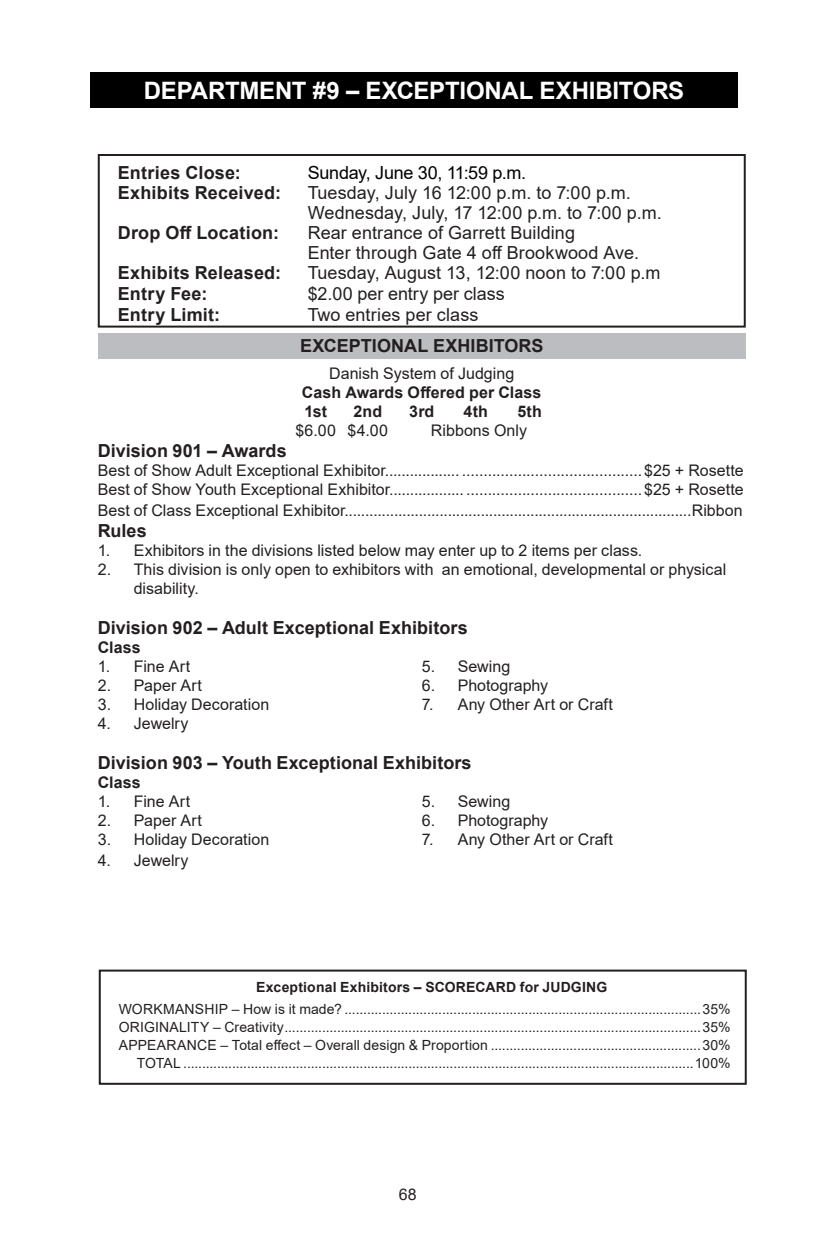
<style>
.page{position:relative;width:828px;height:1260px;background:#fff}
.page>*{position:absolute;margin:0;border:0;box-sizing:border-box;transform-origin:0 0}
.t1{font:700 24px "Arial";letter-spacing:-.01em;color:#fff}
.t2{font:18px/20px "Arial";letter-spacing:.005em;color:#231f20}
.t3{font:700 18px "Arial";letter-spacing:.005em;color:#231f20}
.t4{font:18px "Arial";letter-spacing:-.015em;color:#000}
.t5{font:16px/19px "Arial";color:#231f20}
.t6{font:700 16px/19px "Arial";letter-spacing:.01em;color:#231f20}
.t7{font:14px/18px "Arial";letter-spacing:.01em;color:#231f20;text-align:right}
.t8{font:700 14px "Arial";letter-spacing:.01em;color:#231f20}
</style>
<div class="page">
<div style="left:90px;top:72px;width:648px;height:36px;background:#000"></div>
<div style="left:98px;top:333px;width:648px;height:26px;background:#bcbdc0"></div>
<div style="left:98px;top:154px;width:648px;height:174px;border:2px solid #231f20"></div>
<div style="left:99px;top:970px;width:648px;height:115px;border:2px solid #231f20"></div>
<h1 class="t1" style="left:144px;top:74px;width:542px">DEPARTMENT #9 – EXCEPTIONAL EXHIBITORS</h1>
<p class="t3" style="left:118px;top:160px;width:125px">Entries Close:</p>
<p class="t4" style="left:308px;top:160px;width:220px">Sunday, June 30, 11:59 p.m.</p>
<p class="t3" style="left:118px;top:180px;width:165px">Exhibits Received:</p>
<p class="t2" style="left:308px;top:183px;width:356px">Tuesday, July 16 12:00 p.m. to 7:00 p.m.<br>Wednesday, July, 17 12:00 p.m. to 7:00 p.m.</p>
<p class="t3" style="left:118px;top:220px;width:163px">Drop Off Location:</p>
<p class="t2" style="left:308px;top:223px;width:333px">Rear entrance of Garrett Building<br>Enter through Gate 4 off Brookwood Ave.</p>
<p class="t3" style="left:118px;top:260px;width:165px">Exhibits Released:</p>
<p class="t2" style="left:308px;top:263px;width:354px">Tuesday, August 13, 12:00 noon to 7:00 p.m</p>
<p class="t3" style="left:118px;top:281px;width:91px">Entry Fee:</p>
<p class="t2" style="left:308px;top:284px;width:198px">$2.00 per entry per class</p>
<p class="t3" style="left:118px;top:302px;width:104px">Entry Limit:</p>
<p class="t2" style="left:308px;top:305px;width:172px">Two entries per class</p>
<p class="t3" style="left:300px;top:333px;width:245px">EXCEPTIONAL EXHIBITORS</p>
<p class="t5" style="left:329px;top:363px;width:186px">Danish System of Judging</p>
<p class="t6" style="left:302px;top:383px;width:241px">Cash Awards Offered per Class<br>1st</p>
<p class="t6" style="left:354px;top:402px;width:30px">2nd</p>
<p class="t6" style="left:409px;top:402px;width:27px">3rd</p>
<p class="t6" style="left:464px;top:402px;width:26px">4th</p>
<p class="t6" style="left:518px;top:402px;width:26px">5th</p>
<p class="t5" style="left:296px;top:420px;width:94px">$6.00 $4.00</p>
<p class="t5" style="left:431px;top:420px;width:98px">Ribbons Only</p>
<p class="t3" style="left:98px;top:438px;width:190px">Division 901 – Awards</p>
<p class="t5" style="left:98px;top:460px;width:647px">Best of Show Adult Exceptional Exhibitor.................. ..........................................$25 + Rosette<br>Best of Show Youth Exceptional Exhibitor.................. .........................................$25 + Rosette</p>
<p class="t5" style="left:98px;top:500px;width:646px">Best of Class Exceptional Exhibitor....................................................................................Ribbon</p>
<p class="t3" style="left:98px;top:518px;width:51px">Rules</p>
<p class="t5" style="left:98px;top:540px;width:546px">1. Exhibitors in the divisions listed below may enter up to 2 items per class.</p>
<p class="t5" style="left:134px;top:559px;width:594px;text-indent:-36px">2. This division is only open to exhibitors with an emotional, developmental or physical disability.</p>
<p class="t3" style="left:98px;top:615px;width:371px">Division 902 – Adult Exceptional Exhibitors</p>
<p class="t6" style="left:98px;top:638px;width:45px">Class</p>
<p class="t5" style="left:98px;top:656px;width:94px">1. Fine Art</p>
<p class="t5" style="left:422px;top:656px;width:90px">5. Sewing</p>
<p class="t5" style="left:98px;top:675px;width:106px">2. Paper Art</p>
<p class="t5" style="left:422px;top:675px;width:128px">6. Photography</p>
<p class="t5" style="left:98px;top:694px;width:173px">3. Holiday Decoration</p>
<p class="t5" style="left:422px;top:694px;width:193px">7. Any Other Art or Craft</p>
<p class="t5" style="left:98px;top:713px;width:92px">4. Jewelry</p>
<p class="t3" style="left:98px;top:750px;width:375px">Division 903 – Youth Exceptional Exhibitors</p>
<p class="t6" style="left:98px;top:773px;width:45px">Class</p>
<p class="t5" style="left:98px;top:791px;width:94px">1. Fine Art</p>
<p class="t5" style="left:422px;top:791px;width:90px">5. Sewing</p>
<p class="t5" style="left:98px;top:810px;width:106px">2. Paper Art</p>
<p class="t5" style="left:422px;top:810px;width:128px">6. Photography</p>
<p class="t5" style="left:98px;top:829px;width:173px">3. Holiday Decoration</p>
<p class="t5" style="left:422px;top:829px;width:193px">7. Any Other Art or Craft</p>
<p class="t5" style="left:98px;top:850px;width:92px">4. Jewelry</p>
<p class="t8" style="left:256px;top:977px;width:352px">Exceptional Exhibitors – SCORECARD for JUDGING</p>
<p class="t7" style="left:119px;top:1000px;width:614px">WORKMANSHIP – How is it made? ...............................................................................................35% ORIGINALITY – Creativity...............................................................................................................35% APPEARANCE – Total effect – Overall design &amp; Proportion ........................................................30% TOTAL ........................................................................................................................................100%</p>
<p class="t5" style="left:399px;top:1185px;width:19px">68</p>
</div>
